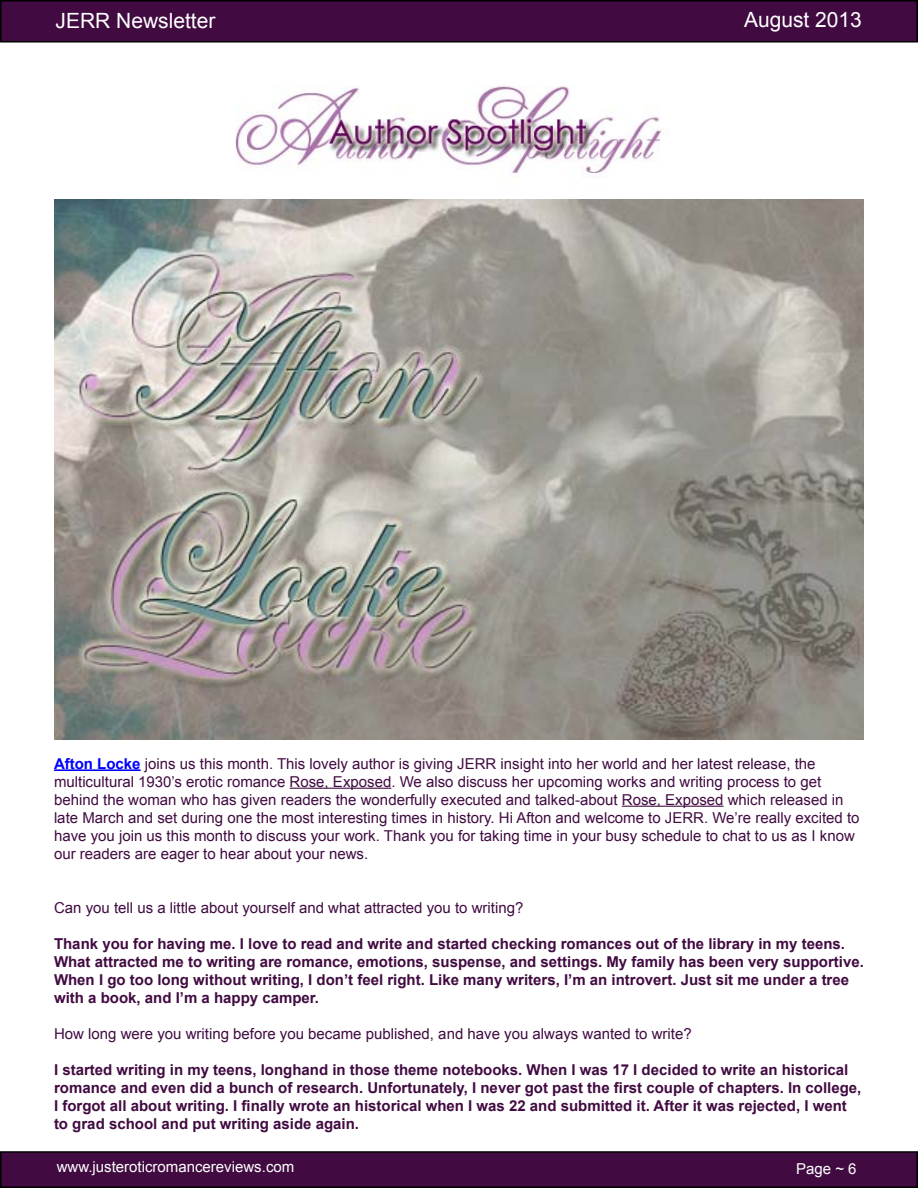
<style>
.page{position:relative;width:918px;height:1188px;background:#fff}
.page>*{position:absolute;margin:0;border:0;box-sizing:border-box;transform-origin:0 0}
.t1{font:21px "Arial";color:#fff}
.t2{font:15px/18px "Arial";color:#410b41}
.t3{font:700 15px/18px "Arial";color:#410b41}
.t4{font:15px "Arial";color:#fff}
.s1{font-weight:700;color:#00f}
</style>
<div class="page">
<div style="left:1px;top:1px;width:916px;height:41px;background:#410b41"></div>
<div style="left:0;top:0;width:918px;height:43px;border:2px solid #000"></div>
<div style="left:1px;top:1152px;width:916px;height:35px;background:#410b41"></div>
<div style="left:0;top:1151px;width:918px;height:37px;border:2px solid #000"></div>
<img style="left:235px;top:86px;width:427px;height:91px">
<hr style="left:54px;top:769px;width:87px;height:2px;background:#00f">
<hr style="left:290px;top:788px;width:101px;height:1px;background:#410b41">
<hr style="left:622px;top:806px;width:102px;height:1px;background:#410b41">
<img style="left:54px;top:200px;width:810px;height:540px">
<h1 class="t1" style="left:56px;top:7px;width:161px">JERR Newsletter</h1>
<h1 class="t1" style="left:744px;top:6px;width:119px">August 2013</h1>
<p class="t2" style="left:54px;top:755px;width:807px"><span class="s1">Afton Locke</span> joins us this month. This lovely author is giving JERR insight into her world and her latest release, the multicultural 1930’s erotic romance Rose, Exposed. We also discuss her upcoming works and writing process to get behind the woman who has given readers the wonderfully executed and talked-about Rose, Exposed which released in late March and set during one the most interesting times in history. Hi Afton and welcome to JERR. We’re really excited to have you join us this month to discuss your work. Thank you for taking time in your busy schedule to chat to us as I know our readers are eager to hear about your news.</p>
<p class="t2" style="left:54px;top:899px;width:471px">Can you tell us a little about yourself and what attracted you to writing?</p>
<p class="t3" style="left:54px;top:935px;width:812px">Thank you for having me. I love to read and write and started checking romances out of the library in my teens.<br>What attracted me to writing are romance, emotions, suspense, and settings. My family has been very supportive.<br>When I go too long without writing, I don’t feel right. Like many writers, I’m an introvert. Just sit me under a tree with a book, and I’m a happy camper.</p>
<p class="t2" style="left:54px;top:1025px;width:639px">How long were you writing before you became published, and have you always wanted to write?</p>
<p class="t3" style="left:54px;top:1061px;width:809px">I started writing in my teens, longhand in those theme notebooks. When I was 17 I decided to write an historical romance and even did a bunch of research. Unfortunately, I never got past the first couple of chapters. In college, I forgot all about writing. I finally wrote an historical when I was 22 and submitted it. After it was rejected, I went to grad school and put writing aside again.</p>
<p class="t4" style="left:57px;top:1157px;width:239px">www.justeroticromancereviews.com</p>
<p class="t4" style="left:796px;top:1159px;width:62px">Page ~ 6</p>
</div>
